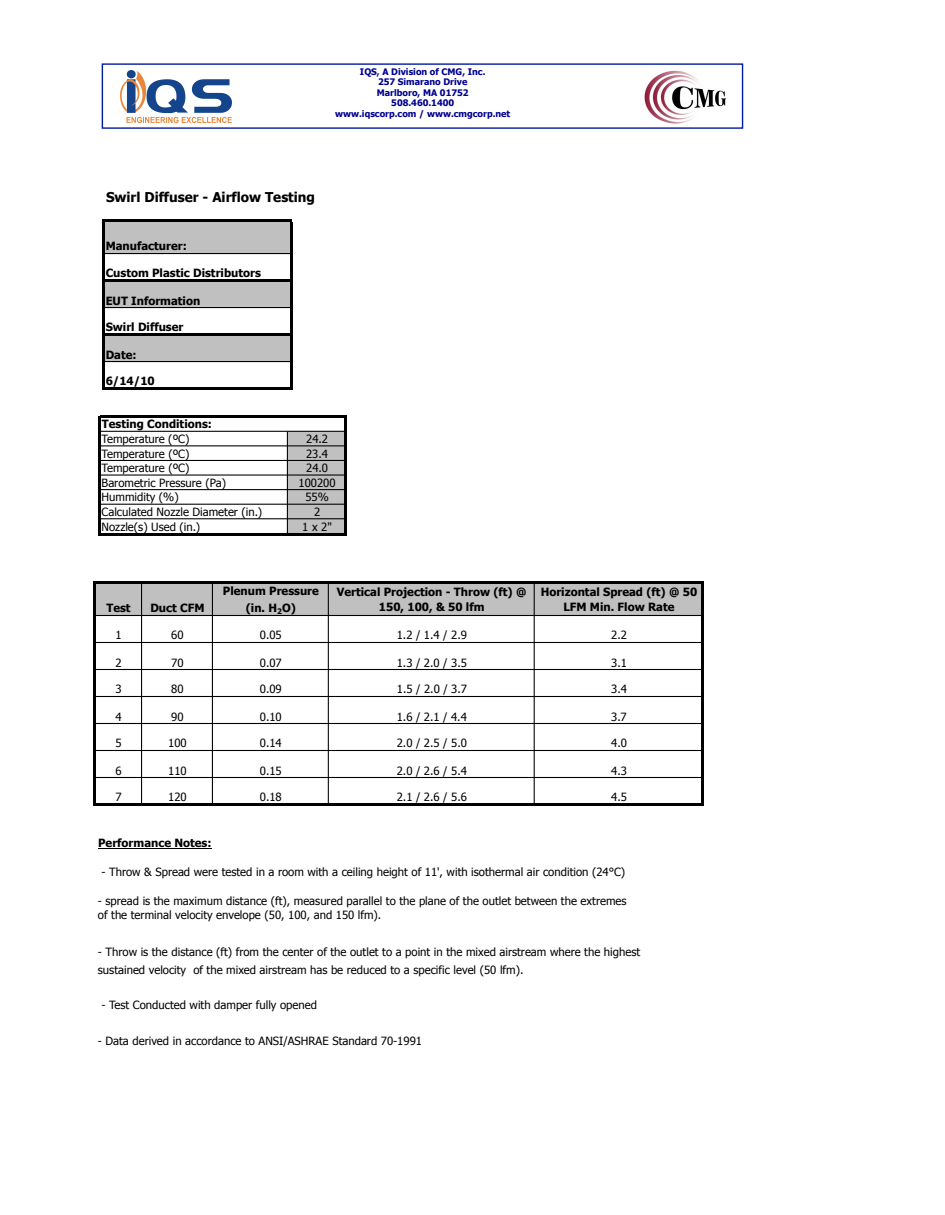
<style>
.page{position:relative;width:945px;height:1215px;background:#fff}
.page>*{position:absolute;margin:0;border:0;box-sizing:border-box;transform-origin:0 0}
.t1{font:700 13.5px "Tahoma";color:#000}
.t2{font:11.4px/17.7px "Tahoma";color:#000}
.t3{font:700 11.4px/14.5px "Tahoma";color:#000;text-align:center}
.t4{font:700 9px/10.2px "Tahoma";color:#000090;text-align:center}
</style>
<div class="page">
<div style="left:103px;top:221px;width:188px;height:33px;background:#c0c0c0"></div>
<div style="left:94px;top:583px;width:609px;height:33px;background:#c0c0c0"></div>
<div style="left:103px;top:281px;width:188px;height:27px;background:#c0c0c0"></div>
<div style="left:103px;top:335px;width:188px;height:27px;background:#c0c0c0"></div>
<div style="left:287px;top:431px;width:59px;height:15px;background:#c0c0c0"></div>
<div style="left:287px;top:446px;width:59px;height:15px;background:#c0c0c0"></div>
<div style="left:287px;top:460px;width:59px;height:15px;background:#c0c0c0"></div>
<div style="left:287px;top:475px;width:59px;height:15px;background:#c0c0c0"></div>
<div style="left:287px;top:490px;width:59px;height:14px;background:#c0c0c0"></div>
<div style="left:287px;top:504px;width:59px;height:15px;background:#c0c0c0"></div>
<div style="left:287px;top:519px;width:59px;height:16px;background:#c0c0c0"></div>
<hr style="left:98px;top:848px;width:114px;height:1px;background:#000">
<hr style="left:104px;top:220px;width:188px;height:2px;background:#000">
<hr style="left:104px;top:253px;width:186px;height:1px;background:#000">
<hr style="left:104px;top:279px;width:188px;height:3px;background:#000">
<hr style="left:104px;top:307px;width:186px;height:1px;background:#000">
<hr style="left:104px;top:333px;width:188px;height:3px;background:#000">
<hr style="left:104px;top:361px;width:186px;height:1px;background:#000">
<hr style="left:104px;top:387px;width:188px;height:3px;background:#000">
<hr style="left:102px;top:220px;width:2px;height:170px;background:#000">
<hr style="left:290px;top:222px;width:2px;height:168px;background:#000">
<hr style="left:98px;top:416px;width:3px;height:120px;background:#000">
<hr style="left:287px;top:432px;width:1px;height:101px;background:#000">
<hr style="left:93px;top:582px;width:2px;height:224px;background:#000">
<hr style="left:141px;top:584px;width:1px;height:219px;background:#000">
<hr style="left:212px;top:584px;width:1px;height:219px;background:#000">
<hr style="left:328px;top:584px;width:1px;height:219px;background:#000">
<hr style="left:534px;top:584px;width:1px;height:219px;background:#000">
<hr style="left:702px;top:584px;width:2px;height:222px;background:#000">
<hr style="left:345px;top:418px;width:2px;height:118px;background:#000">
<hr style="left:95px;top:582px;width:609px;height:2px;background:#000">
<hr style="left:95px;top:615px;width:607px;height:1px;background:#000">
<hr style="left:95px;top:642px;width:607px;height:1px;background:#000">
<hr style="left:95px;top:669px;width:607px;height:1px;background:#000">
<hr style="left:95px;top:696px;width:607px;height:1px;background:#000">
<hr style="left:95px;top:723px;width:607px;height:1px;background:#000">
<hr style="left:95px;top:750px;width:607px;height:1px;background:#000">
<hr style="left:95px;top:777px;width:607px;height:1px;background:#000">
<hr style="left:95px;top:803px;width:609px;height:3px;background:#000">
<hr style="left:101px;top:416px;width:246px;height:2px;background:#000">
<hr style="left:101px;top:431px;width:244px;height:1px;background:#000">
<hr style="left:101px;top:445px;width:244px;height:1px;background:#000">
<hr style="left:101px;top:460px;width:244px;height:1px;background:#000">
<hr style="left:101px;top:475px;width:244px;height:1px;background:#000">
<hr style="left:101px;top:489px;width:244px;height:1px;background:#000">
<hr style="left:101px;top:504px;width:244px;height:1px;background:#000">
<hr style="left:101px;top:518px;width:244px;height:1px;background:#000">
<hr style="left:101px;top:533px;width:246px;height:3px;background:#000">
<div style="left:102px;top:63px;width:641px;height:66px;border:1px solid #021ca1"></div>
<img style="left:644px;top:70px;width:83px;height:54px">
<img style="left:121px;top:71px;width:111px;height:51px">
<p class="t4" style="left:360px;top:66px;width:127px">IQS, A Division of CMG, Inc.<br>257 Simarano Drive</p>
<p class="t4" style="left:377px;top:87px;width:93px">Marlboro, MA 01752<br>508.460.1400</p>
<p class="t4" style="left:335px;top:109px;width:177px">www.iqscorp.com / www.cmgcorp.net</p>
<p class="t1" style="left:106px;top:188px;width:211px">Swirl Diffuser - Airflow Testing</p>
<p class="t3" style="left:106px;top:238px;width:83px">Manufacturer:</p>
<p class="t3" style="left:106px;top:265px;width:157px">Custom Plastic Distributors</p>
<p class="t3" style="left:106px;top:293px;width:96px">EUT Information</p>
<p class="t3" style="left:106px;top:319px;width:79px">Swirl Diffuser</p>
<p class="t3" style="left:106px;top:347px;width:32px">Date:</p>
<p class="t3" style="left:106px;top:373px;width:51px">6/14/10</p>
<p class="t3" style="left:102px;top:416px;width:112px">Testing Conditions:</p>
<p class="t2" style="left:102px;top:430px;width:89px">Temperature (ºC)</p>
<p class="t2" style="left:306px;top:430px;width:23px">24.2</p>
<p class="t2" style="left:102px;top:444px;width:89px">Temperature (ºC)</p>
<p class="t2" style="left:306px;top:444px;width:24px">23.4</p>
<p class="t2" style="left:102px;top:459px;width:89px">Temperature (ºC)</p>
<p class="t2" style="left:306px;top:459px;width:23px">24.0</p>
<p class="t2" style="left:102px;top:473px;width:126px">Barometric Pressure (Pa)</p>
<p class="t2" style="left:299px;top:473px;width:39px">100200</p>
<p class="t2" style="left:102px;top:488px;width:79px">Hummidity (%)</p>
<p class="t2" style="left:305px;top:488px;width:25px">55%</p>
<p class="t2" style="left:102px;top:502px;width:162px">Calculated Nozzle Diameter (in.)</p>
<p class="t2" style="left:314px;top:502px;width:8px">2</p>
<p class="t2" style="left:102px;top:517px;width:100px">Nozzle(s) Used (in.)</p>
<p class="t2" style="left:302px;top:517px;width:31px">1 x 2"</p>
<p class="t3" style="left:106px;top:599px;width:26px">Test</p>
<p class="t3" style="left:150px;top:599px;width:56px">Duct CFM</p>
<p class="t3" style="left:223px;top:582px;width:97px;line-height:16.8px">Plenum Pressure (in. H<sub>2</sub>O)</p>
<p class="t3" style="left:337px;top:584px;width:191px">Vertical Projection - Throw (ft) @<br>150, 100, &amp; 50 lfm</p>
<p class="t3" style="left:541px;top:584px;width:158px">Horizontal Spread (ft) @ 50<br>LFM Min. Flow Rate</p>
<p class="t2" style="left:115px;top:625px;width:8px">1</p>
<p class="t2" style="left:171px;top:625px;width:14px">60</p>
<p class="t2" style="left:260px;top:625px;width:24px">0.05</p>
<p class="t2" style="left:397px;top:625px;width:72px">1.2 / 1.4 / 2.9</p>
<p class="t2" style="left:611px;top:625px;width:17px">2.2</p>
<p class="t2" style="left:115px;top:653px;width:8px">2</p>
<p class="t2" style="left:171px;top:653px;width:14px">70</p>
<p class="t2" style="left:260px;top:653px;width:24px">0.07</p>
<p class="t2" style="left:397px;top:653px;width:72px">1.3 / 2.0 / 3.5</p>
<p class="t2" style="left:611px;top:653px;width:17px">3.1</p>
<p class="t2" style="left:115px;top:679px;width:8px">3</p>
<p class="t2" style="left:171px;top:679px;width:14px">80</p>
<p class="t2" style="left:260px;top:679px;width:24px">0.09</p>
<p class="t2" style="left:397px;top:679px;width:72px">1.5 / 2.0 / 3.7</p>
<p class="t2" style="left:611px;top:679px;width:17px">3.4</p>
<p class="t2" style="left:115px;top:707px;width:8px">4</p>
<p class="t2" style="left:171px;top:707px;width:14px">90</p>
<p class="t2" style="left:260px;top:707px;width:24px">0.10</p>
<p class="t2" style="left:397px;top:707px;width:72px">1.6 / 2.1 / 4.4</p>
<p class="t2" style="left:611px;top:707px;width:17px">3.7</p>
<p class="t2" style="left:115px;top:733px;width:8px">5</p>
<p class="t2" style="left:168px;top:733px;width:20px">100</p>
<p class="t2" style="left:260px;top:733px;width:24px">0.14</p>
<p class="t2" style="left:397px;top:733px;width:72px">2.0 / 2.5 / 5.0</p>
<p class="t2" style="left:611px;top:733px;width:17px">4.0</p>
<p class="t2" style="left:115px;top:761px;width:8px">6</p>
<p class="t2" style="left:168px;top:761px;width:20px">110</p>
<p class="t2" style="left:260px;top:761px;width:24px">0.15</p>
<p class="t2" style="left:397px;top:761px;width:72px">2.0 / 2.6 / 5.4</p>
<p class="t2" style="left:611px;top:761px;width:17px">4.3</p>
<p class="t2" style="left:115px;top:787px;width:8px">7</p>
<p class="t2" style="left:168px;top:787px;width:20px">120</p>
<p class="t2" style="left:260px;top:787px;width:24px">0.18</p>
<p class="t2" style="left:397px;top:787px;width:72px">2.1 / 2.6 / 5.6</p>
<p class="t2" style="left:611px;top:787px;width:17px">4.5</p>
<p class="t3" style="left:98px;top:834px;width:115px">Performance Notes:</p>
<p class="t2" style="left:101px;top:862px;width:525px">- Throw &amp; Spread were tested in a room with a ceiling height of 11', with isothermal air condition (24°C)</p>
<p class="t2" style="left:98px;top:891px;width:530px">- spread is the maximum distance (ft), measured parallel to the plane of the outlet between the extremes</p>
<p class="t2" style="left:98px;top:906px;width:285px">of the terminal velocity envelope (50, 100, and 150 lfm).</p>
<p class="t2" style="left:98px;top:943px;width:544px">- Throw is the distance (ft) from the center of the outlet to a point in the mixed airstream where the highest sustained velocity of the mixed airstream has be reduced to a specific level (50 lfm).</p>
<p class="t2" style="left:101px;top:996px;width:217px">- Test Conducted with damper fully opened</p>
<p class="t2" style="left:98px;top:1031px;width:326px">- Data derived in accordance to ANSI/ASHRAE Standard 70-1991</p>
</div>
